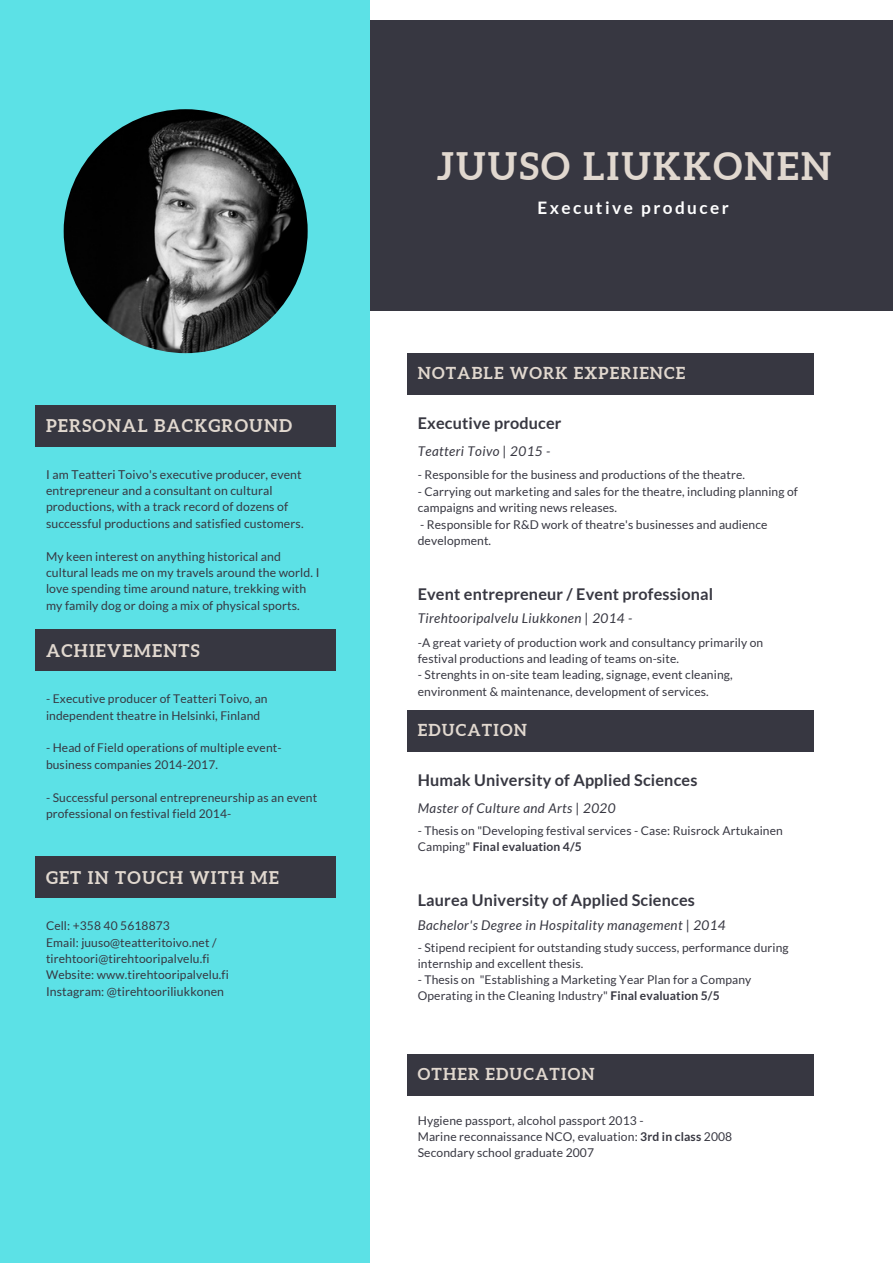
<style>
.page{position:relative;width:893px;height:1264px;background:#fff}
.page>*{position:absolute;margin:0;border:0;box-sizing:border-box;transform-origin:0 0}
.t1{font:700 37.95px "Aleo";letter-spacing:.06em;color:#e1d8cf}
.t2{font:700 17.55px "Aleo";letter-spacing:.07em;color:#e1d8cf}
.t3{font:700 17.25px "Lato";letter-spacing:.14em;color:#fff}
.t4{font:700 16.5px "Aleo";letter-spacing:.07em;color:#e1d8cf}
.t5{font:700 16.2px "Lato";letter-spacing:.01em;color:#373741}
.t6{font:italic 13.35px "Lato";letter-spacing:.03em;color:#373741}
.t7{font:12.3px/16.4px "Lato";letter-spacing:.01em;color:#373741}
.t8{font:12.15px/16.4px "Lato";letter-spacing:.01em;color:#373741}
.t9{font:12px/16.4px "Lato";letter-spacing:.01em;color:#373741}
.s1{font-weight:700}
</style>
<div class="page">
<div style="left:336px;top:20px;width:556px;height:290px;background:#373741"></div>
<div style="left:0;top:0;width:370px;height:1262px;background:#5ce1e6"></div>
<div style="left:407px;top:353px;width:407px;height:42px;background:#373741"></div>
<div style="left:407px;top:1054px;width:407px;height:41px;background:#373741"></div>
<div style="left:35px;top:405px;width:301px;height:41px;background:#373741"></div>
<div style="left:35px;top:629px;width:301px;height:42px;background:#373741"></div>
<div style="left:35px;top:856px;width:301px;height:42px;background:#373741"></div>
<div style="left:407px;top:710px;width:407px;height:41px;background:#373741"></div>
<img style="left:64px;top:109px;width:243px;height:244px;border-radius:50%">
<h2 class="t2" style="left:46px;top:416px;width:248px">PERSONAL BACKGROUND</h2>
<p class="t7" style="left:46px;top:465px;width:259px">I am Teatteri Toivo's executive producer, event entrepreneur and a consultant on cultural productions, with a track record of dozens of successful productions and satisfied customers.</p>
<p class="t7" style="left:46px;top:547px;width:275px">My keen interest on anything historical and cultural leads me on my travels around the world. I love spending time around nature, trekking with my family dog or doing a mix of physical sports.</p>
<h2 class="t2" style="left:46px;top:640px;width:155px">ACHIEVEMENTS</h2>
<p class="t9" style="left:46px;top:690px;width:223px">- Executive producer of Teatteri Toivo, an independent theatre in Helsinki, Finland</p>
<p class="t9" style="left:46px;top:739px;width:237px">- Head of Field operations of multiple event&shy;business companies 2014-2017.</p>
<p class="t9" style="left:46px;top:788px;width:273px">- Successful personal entrepreneurship as an event professional on festival field 2014-</p>
<h2 class="t2" style="left:46px;top:867px;width:234px">GET IN TOUCH WITH ME</h2>
<p class="t9" style="left:46px;top:917px;width:184px">Cell: +358 40 5618873<br>Email: juuso@teatteritoivo.net / tirehtoori@tirehtooripalvelu.fi<br>Website: www.tirehtooripalvelu.fi</p>
<p class="t7" style="left:46px;top:982px;width:179px">Instagram: @tirehtooriliukkonen</p>
<h1 class="t1" style="left:436px;top:144px;width:396px">JUUSO LIUKKONEN</h1>
<h3 class="t3" style="left:537px;top:197px;width:193px">Executive producer</h3>
<h3 class="t4" style="left:417px;top:363px;width:269px">NOTABLE WORK EXPERIENCE</h3>
<h3 class="t5" style="left:417px;top:413px;width:145px">Executive producer</h3>
<p class="t6" style="left:417px;top:443px;width:134px">Teatteri Toivo | 2015 -</p>
<p class="t9" style="left:417px;top:466px;width:329px">- Responsible for the business and productions of the theatre.</p>
<p class="t9" style="left:417px;top:483px;width:382px">- Carrying out marketing and sales for the theatre, including planning of campaigns and writing news releases.</p>
<p class="t8" style="left:417px;top:516px;width:351px">- Responsible for R&amp;D work of theatre's businesses and audience development.</p>
<h3 class="t5" style="left:417px;top:583px;width:297px">Event entrepreneur / Event professional</h3>
<p class="t6" style="left:417px;top:610px;width:216px">Tirehtooripalvelu Liukkonen | 2014 -</p>
<p class="t9" style="left:417px;top:633px;width:347px">-A great variety of production work and consultancy primarily on festival productions and leading of teams on-site.</p>
<p class="t8" style="left:417px;top:666px;width:316px">- Strenghts in on-site team leading, signage, event cleaning, environment &amp; maintenance, development of services.</p>
<h3 class="t4" style="left:417px;top:720px;width:111px">EDUCATION</h3>
<h3 class="t5" style="left:417px;top:770px;width:281px">Humak University of Applied Sciences</h3>
<p class="t6" style="left:417px;top:799px;width:199px">Master of Culture and Arts | 2020</p>
<p class="t9" style="left:417px;top:822px;width:366px">- Thesis on "Developing festival services - Case: Ruisrock Artukainen<br>Camping" <span class="s1">Final evaluation 4/5</span></p>
<h3 class="t5" style="left:417px;top:890px;width:279px">Laurea University of Applied Sciences</h3>
<p class="t6" style="left:417px;top:916px;width:309px">Bachelor's Degree in Hospitality management | 2014</p>
<p class="t9" style="left:417px;top:939px;width:372px">- Stipend recipient for outstanding study success, performance during internship and excellent thesis.</p>
<p class="t9" style="left:417px;top:971px;width:335px">- Thesis on "Establishing a Marketing Year Plan for a Company<br>Operating in the Cleaning Industry" <span class="s1">Final evaluation 5/5</span></p>
<h3 class="t4" style="left:417px;top:1064px;width:178px">OTHER EDUCATION</h3>
<p class="t8" style="left:417px;top:1112px;width:316px">Hygiene passport, alcohol passport 2013 -<br>Marine reconnaissance NCO, evaluation: <span class="s1">3rd in class</span> 2008<br>Secondary school graduate 2007</p>
</div>
